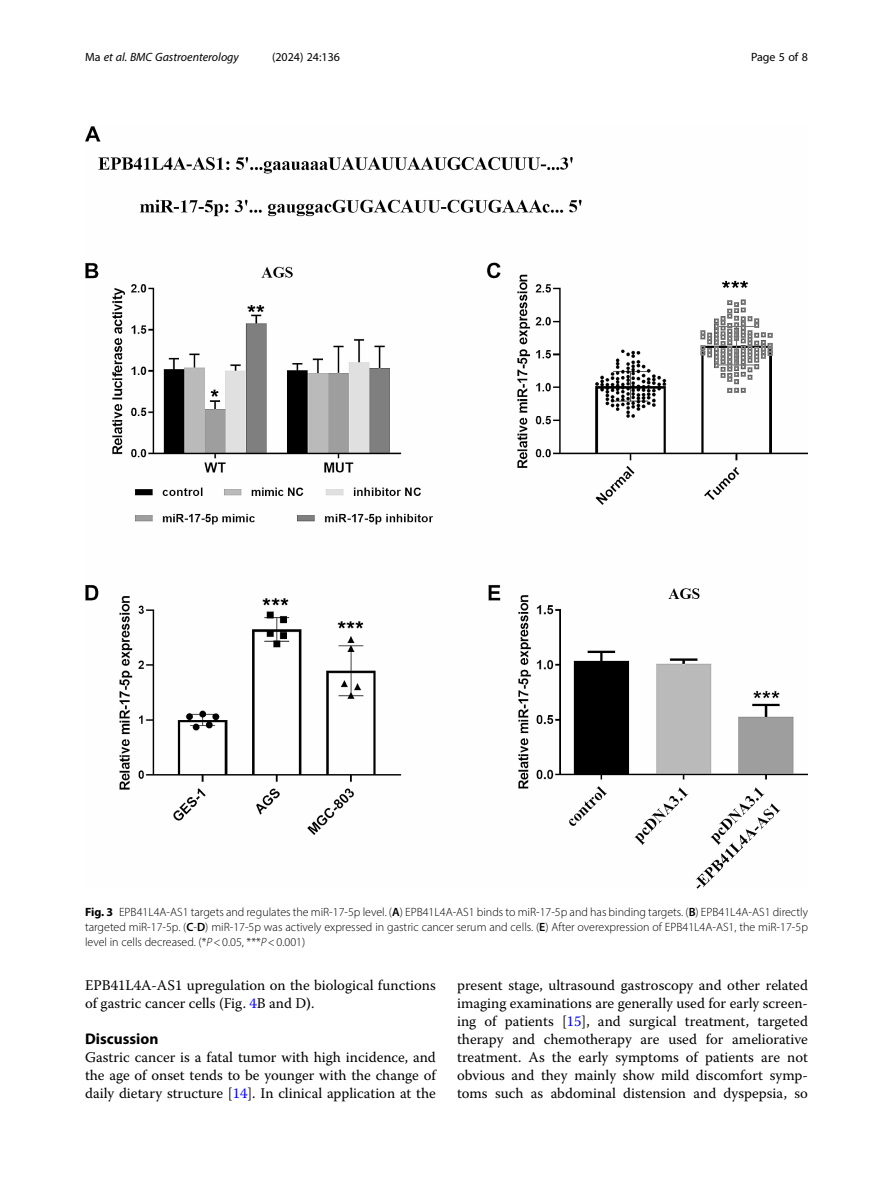
<style>
.page{position:relative;width:893px;height:1191px;background:#fff}
.page>*{position:absolute;margin:0;border:0;box-sizing:border-box;transform-origin:0 0}
.Head_1{font:700 15.45px "Myriad Pro";color:#000}
.Body_Text{font:14.7px/18px "Warnock Pro";color:#000;text-align:justify}
.Body_Text_Indent{font:14.7px/18px "Warnock Pro";color:#000}
.Figure_Caption{font:300 12px/15px "Myriad Pro";color:#000;text-align:justify}
.t1{font:italic 12px "Myriad Pro";color:#000}
.t2{font:12px "Myriad Pro";color:#000}
.s1{font-style:normal}
.s2{font-weight:700}
.s3{font-weight:600}
.s4{font-style:italic}
.s5{color:#00f}
</style>
<div class="page">
<img style="left:85px;top:126px;width:723px;height:762px">
<p class="t1" style="left:85px;top:50px;width:155px"><span class="s1">Ma</span> et al. BMC Gastroenterology</p>
<p class="t2" style="left:272px;top:50px;width:70px">(2024) 24:136</p>
<p class="t2" style="left:751px;top:50px;width:58px">Page 5 of 8</p>
<p class="Figure_Caption" style="left:85px;top:904px;width:724px"><span class="s2">Fig. 3</span> EPB41L4A-AS1 targets and regulates the miR-17-5p level. (<span class="s3">A</span>) EPB41L4A-AS1 binds to miR-17-5p and has binding targets. (<span class="s3">B</span>) EPB41L4A-AS1 directly targeted miR-17-5p. (<span class="s3">C</span>-<span class="s3">D</span>) miR-17-5p was actively expressed in gastric cancer serum and cells. (<span class="s3">E</span>) After overexpression of EPB41L4A-AS1, the miR-17-5p level in cells decreased. (*<span class="s4">P</span>&lt;0.05, ***<span class="s4">P</span>&lt;0.001)</p>
<p class="Body_Text_Indent" style="left:85px;top:976px;width:352px">EPB41L4A-AS1 upregulation on the biological functions of gastric cancer cells (Fig. <span class="s5">4</span>B and D<span class="s3">)</span>.</p>
<p class="Head_1" style="left:85px;top:1029px;width:75px">Discussion</p>
<p class="Body_Text" style="left:85px;top:1048px;width:352px">Gastric cancer is a fatal tumor with high incidence, and the age of onset tends to be younger with the change of daily dietary structure [<span class="s5">14</span>]. In clinical application at the</p>
<p class="Body_Text" style="left:457px;top:976px;width:352px">present stage, ultrasound gastroscopy and other related imaging examinations are generally used for early screen&shy;ing of patients [<span class="s5">15</span>], and surgical treatment, targeted therapy and chemotherapy are used for ameliorative treatment. As the early symptoms of patients are not obvious and they mainly show mild discomfort symp&shy;toms such as abdominal distension and dyspepsia, so</p>
</div>
